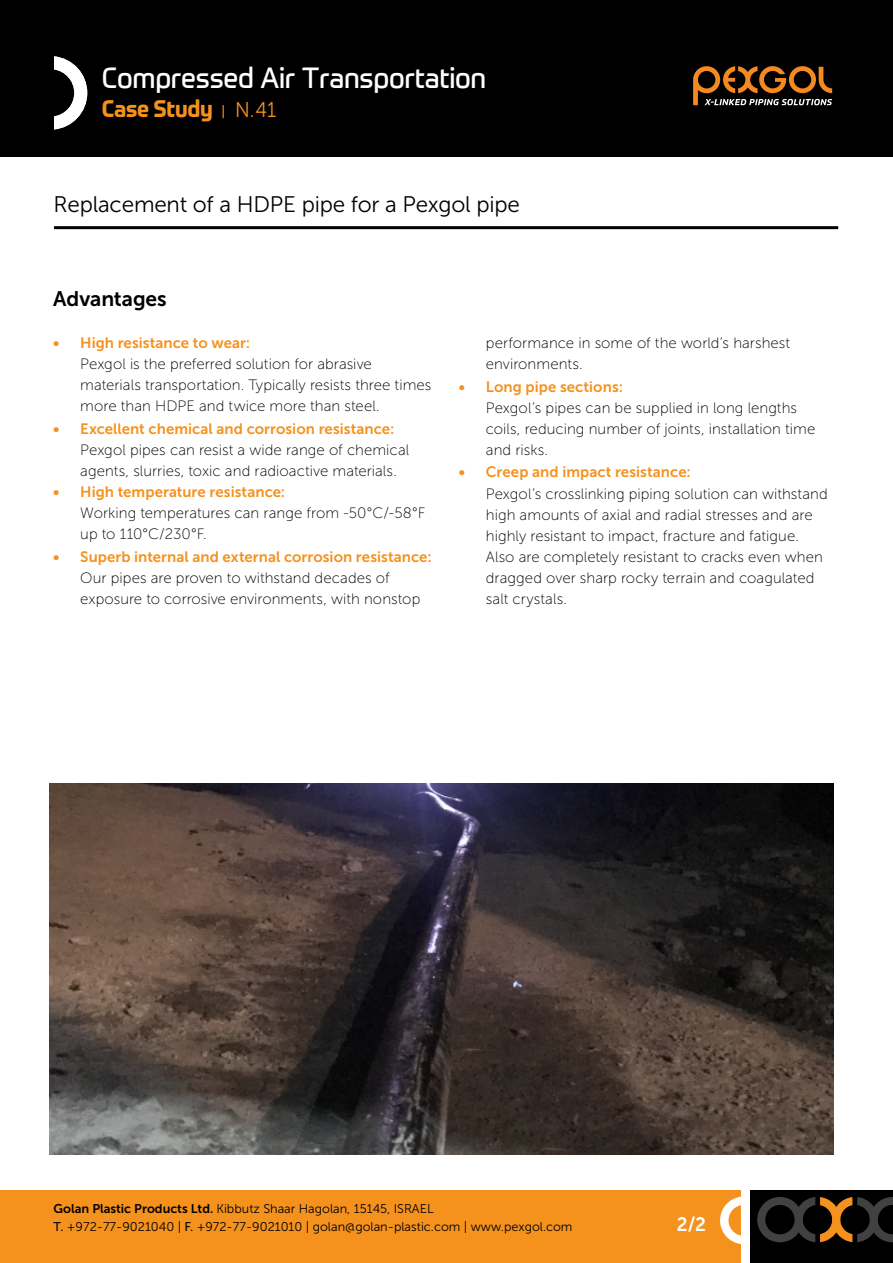
<style>
.page{position:relative;width:893px;height:1263px;background:#fff}
.page>*{position:absolute;margin:0;border:0;box-sizing:border-box;transform-origin:0 0}
.t1{font:28.5px "Prometo";letter-spacing:-.01em;color:#fff;scale:.96 1}
.t2{font:700 23.4px "Prometo";letter-spacing:-.01em;color:#f5921e;scale:.92 1}
.t3{font:22.5px "Museo Sans 300";letter-spacing:-.01em;color:#000}
.t4{font:21px "Museo Sans 700";letter-spacing:-.005em;color:#000}
.t5{font:19.5px "Museo Sans 700";color:#fff;scale:.96 1}
.t6{font:15px/21px "Museo Sans 100";letter-spacing:.005em;color:#000}
.t7{font:15px "Museo Sans 700";letter-spacing:.005em;color:#f5921e}
.t8{font:12.6px/18.3px "Museo Sans 300";color:#000}
.s1{font-family:"Museo Sans 300";font-weight:400;font-size:13.8px}
.s2{font-family:"Museo Sans 300";font-weight:400;font-size:21.3px}
.s3{font-family:"Museo Sans 700"}
.s4{font-family:"Museo Sans 500"}
</style>
<div class="page">
<div style="left:0;top:1190px;width:740px;height:73px;background:#f5921e"></div>
<svg style="left:720px;top:1196px;width:21px;height:48px"></svg>
<div style="left:750px;top:1190px;width:143px;height:73px;background:#000"></div>
<svg style="left:757px;top:1197px;width:136px;height:45px"></svg>
<div style="left:0;top:0;width:893px;height:156px;background:#000"></div>
<svg style="left:54px;top:56px;width:33px;height:73px"></svg>
<svg style="left:693px;top:66px;width:139px;height:39px"></svg>
<hr style="left:54px;top:226px;width:784px;height:3px;background:#000">
<img style="left:49px;top:783px;width:785px;height:371px">
<h1 class="t1" style="left:102px;top:60px;width:402px">Compressed Air Transportation</h1>
<h2 class="t2" style="left:102px;top:94px;width:191px">Case Study <span class="s1">|</span> <span class="s2">N.41</span></h2>
<h3 class="t3" style="left:54px;top:192px;width:468px">Replacement of a HDPE pipe for a Pexgol pipe</h3>
<h3 class="t4" style="left:53px;top:287px;width:115px">Advantages</h3>
<p class="t7" style="left:53px;top:335px;width:199px">• High resistance to wear:</p>
<p class="t6" style="left:80px;top:354px;width:353px">Pexgol is the preferred solution for abrasive materials transportation. Typically resists three times more than HDPE and twice more than steel.</p>
<p class="t7" style="left:53px;top:420px;width:343px">• Excellent chemical and corrosion resistance:</p>
<p class="t6" style="left:80px;top:439px;width:330px">Pexgol pipes can resist a wide range of chemical agents, slurries, toxic and radioactive materials.</p>
<p class="t7" style="left:53px;top:483px;width:234px">• High temperature resistance:</p>
<p class="t6" style="left:80px;top:503px;width:347px">Working temperatures can range from -50°C/-58°F up to 110°C/230°F.</p>
<p class="t7" style="left:53px;top:548px;width:380px">• Superb internal and external corrosion resistance:</p>
<p class="t6" style="left:80px;top:567px;width:342px">Our pipes are proven to withstand decades of exposure to corrosive environments, with nonstop</p>
<p class="t6" style="left:486px;top:333px;width:306px">performance in some of the world’s harshest environments.</p>
<p class="t7" style="left:459px;top:378px;width:166px">• Long pipe sections:</p>
<p class="t6" style="left:486px;top:397px;width:331px">Pexgol’s pipes can be supplied in long lengths coils, reducing number of joints, installation time and risks.</p>
<p class="t7" style="left:459px;top:464px;width:233px">• Creep and impact resistance:</p>
<p class="t6" style="left:486px;top:483px;width:343px">Pexgol’s crosslinking piping solution can withstand high amounts of axial and radial stresses and are highly resistant to impact, fracture and fatigue.<br>Also are completely resistant to cracks even when dragged over sharp rocky terrain and coagulated salt crystals.</p>
<p class="t8" style="left:54px;top:1199px;width:520px"><span class="s3">Golan Plastic Products Ltd.</span> Kibbutz Shaar Hagolan, 15145, ISRAEL<br><span class="s4">T.</span> +972-77-9021040 | <span class="s4">F.</span> +972-77-9021010 | golan@golan-plastic.com | www.pexgol.com</p>
<h3 class="t5" style="left:677px;top:1213px;width:32px">2/2</h3>
</div>
